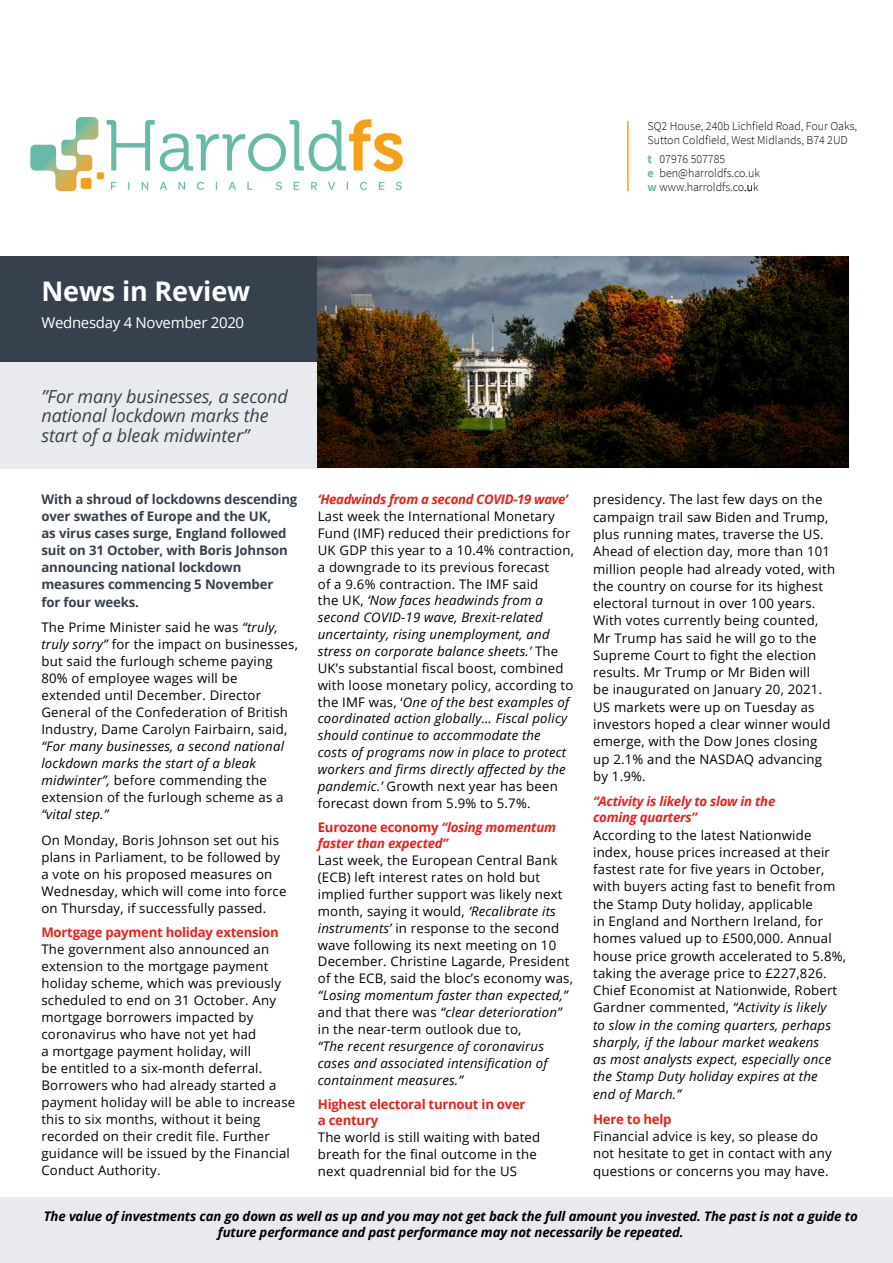
<style>
.page{position:relative;width:893px;height:1263px;background:#fff}
.page>*{position:absolute;margin:0;border:0;box-sizing:border-box;transform-origin:0 0}
.t1{font:700 27px "Open Sans";letter-spacing:-.005em;color:#fff}
.t2{font:italic 18px/19.5px "Open Sans";letter-spacing:-.005em;color:#37414e}
.t3{font:15px "Open Sans";letter-spacing:-.02em;color:#fff}
.t4{font:13.2px/17.2px "Open Sans";letter-spacing:.015em;color:#000}
.t5{font:italic 13.2px/16.8px "Open Sans";letter-spacing:.015em;color:#000}
.t6{font:700 13.2px/17px "Open Sans";letter-spacing:-.01em;color:#37414e}
.t7{font:italic 700 13.2px/16.5px "Open Sans";letter-spacing:-.01em;color:#000;text-align:center}
.t8{font:italic 700 13.2px/16px "Open Sans";letter-spacing:-.02em;color:#e2241d}
.t9{font:700 13.2px/16.4px "Open Sans";letter-spacing:-.02em;color:#e2241d}
.t10{font:300 12px/14.2px "Source Sans Pro";color:#000}
.s1{font-weight:700;color:#68baa6}
.s2{font-style:italic}
.s3{font-style:normal}
</style>
<div class="page">
<div style="left:0;top:1197px;width:893px;height:66px;background:#e8eaee"></div>
<div style="left:0;top:362px;width:318px;height:107px;background:#e8eaee"></div>
<div style="left:0;top:255px;width:318px;height:107px;background:#37414e"></div>
<img style="left:318px;top:256px;width:530px;height:212px">
<hr style="left:627px;top:122px;width:2px;height:69px;background:#f69f19">
<img style="left:30px;top:117px;width:373px;height:75px">
<h1 class="t1" style="left:41px;top:273px;width:210px">News in Review</h1>
<p class="t3" style="left:41px;top:312px;width:204px">Wednesday 4 November 2020</p>
<h2 class="t2" style="left:41px;top:386px;width:248px">”For many businesses, a second national lockdown marks the start of a bleak midwinter”</h2>
<p class="t10" style="left:648px;top:119px;width:211px">SQ2 House, 240b Lichfield Road, Four Oaks,<br>Sutton Coldfield, West Midlands, B74 2UD</p>
<p class="t10" style="left:648px;top:152px;width:114px"><span class="s1">t</span> 07976 507785<br><span class="s1">e</span> ben@harroldfs.co.uk <span class="s1">w</span> www.harroldfs.co.uk</p>
<p class="t8" style="left:318px;top:491px;width:252px">‘Headwinds from a second COVID-19 wave’</p>
<p class="t4" style="left:318px;top:508px;width:258px;line-height:16.8px">Last week the International Monetary Fund (IMF) reduced their predictions for UK GDP this year to a 10.4% contraction, a downgrade to its previous forecast<br>of a 9.6% contraction. The IMF said<br>the UK, <span class="s2">‘Now faces headwinds from a second COVID-19 wave, Brexit-related uncertainty, rising unemployment, and stress on corporate balance sheets.’</span> The UK’s substantial fiscal boost, combined with loose monetary policy, according to the IMF was, ‘<span class="s2">One of the best examples of coordinated action globally… Fiscal policy should continue to accommodate the<br>costs of programs now in place to protect workers and firms directly affected by the pandemic.’</span> Growth next year has been forecast down from 5.9% to 5.7%.</p>
<p class="t8" style="left:318px;top:819px;width:240px"><span class="s3">Eurozone economy</span> “losing momentum faster than expected”</p>
<p class="t4" style="left:318px;top:852px;width:257px;line-height:16.8px">Last week, the European Central Bank (ECB) left interest rates on hold but implied further support was likely next month, saying it would, <span class="s2">‘Recalibrate its instruments’</span> in response to the second wave following its next meeting on 10<br>December. Christine Lagarde, President of the ECB, said the bloc’s economy was,</p>
<p class="t5" style="left:318px;top:987px;width:252px">“Losing momentum faster than expected,” <span class="s3">and that there was</span> “clear deterioration” <span class="s3">in the near-term outlook due to,</span></p>
<p class="t5" style="left:318px;top:1037px;width:231px">“The recent resurgence of coronavirus cases and associated intensification of containment measures.”</p>
<p class="t9" style="left:318px;top:1096px;width:209px">Highest electoral turnout in over a century</p>
<p class="t4" style="left:318px;top:1129px;width:224px;line-height:16.8px">The world is still waiting with bated breath for the final outcome in the next quadrennial bid for the US</p>
<p class="t6" style="left:41px;top:491px;width:257px">With a shroud of lockdowns descending over swathes of Europe and the UK,<br>as virus cases surge, England followed suit on 31 October, with Boris Johnson announcing national lockdown measures commencing 5 November<br>for four weeks.</p>
<p class="t4" style="left:41px;top:618px;width:258px">The Prime Minister said he was <span class="s2">“truly, truly sorry”</span> for the impact on businesses, but said the furlough scheme paying 80% of employee wages will be extended until December. Director General of the Confederation of British Industry, Dame Carolyn Fairbairn, said,</p>
<p class="t5" style="left:41px;top:737px;width:244px">“For many businesses, a second national lockdown marks the start of a bleak midwinter”, <span class="s3">before commending the extension of the furlough scheme as a</span></p>
<p class="t5" style="left:41px;top:805px;width:69px">“vital step.”</p>
<p class="t4" style="left:41px;top:831px;width:247px">On Monday, Boris Johnson set out his plans in Parliament, to be followed by a vote on his proposed measures on Wednesday, which will come into force on Thursday, if successfully passed.</p>
<p class="t9" style="left:41px;top:924px;width:239px">Mortgage payment holiday extension</p>
<p class="t4" style="left:41px;top:941px;width:255px">The government also announced an extension to the mortgage payment holiday scheme, which was previously scheduled to end on 31 October. Any mortgage borrowers impacted by coronavirus who have not yet had<br>a mortgage payment holiday, will<br>be entitled to a six-month deferral.<br>Borrowers who had already started a payment holiday will be able to increase this to six months, without it being recorded on their credit file. Further guidance will be issued by the Financial Conduct Authority.</p>
<p class="t4" style="left:593px;top:491px;width:243px">presidency. The last few days on the campaign trail saw Biden and Trump, plus running mates, traverse the US.<br>Ahead of election day, more than 101 million people had already voted, with the country on course for its highest electoral turnout in over 100 years.<br>With votes currently being counted, Mr Trump has said he will go to the Supreme Court to fight the election results. Mr Trump or Mr Biden will<br>be inaugurated on January 20, 2021.<br>US markets were up on Tuesday as investors hoped a clear winner would emerge, with the Dow Jones closing up 2.1% and the NASDAQ advancing by 1.9%.</p>
<p class="t8" style="left:593px;top:792px;width:184px;line-height:16.5px">“Activity is likely to slow in the coming quarters”</p>
<p class="t4" style="left:593px;top:826px;width:254px">According to the latest Nationwide index, house prices increased at their fastest rate for five years in October, with buyers acting fast to benefit from the Stamp Duty holiday, applicable<br>in England and Northern Ireland, for homes valued up to £500,000. Annual house price growth accelerated to 5.8%, taking the average price to £227,826.<br>Chief Economist at Nationwide, Robert Gardner commented, <span class="s2">“Activity is likely<br>to slow in the coming quarters, perhaps sharply, if the labour market weakens<br>as most analysts expect, especially once the Stamp Duty holiday expires at the<br>end of March.”</span></p>
<p class="t9" style="left:593px;top:1110px;width:80px">Here to help</p>
<p class="t4" style="left:593px;top:1127px;width:240px">Financial advice is key, so please do not hesitate to get in contact with any questions or concerns you may have.</p>
<p class="t7" style="left:44px;top:1207px;width:815px">The value of investments can go down as well as up and you may not get back the full amount you invested. The past is not a guide to future performance and past performance may not necessarily be repeated.</p>
</div>
